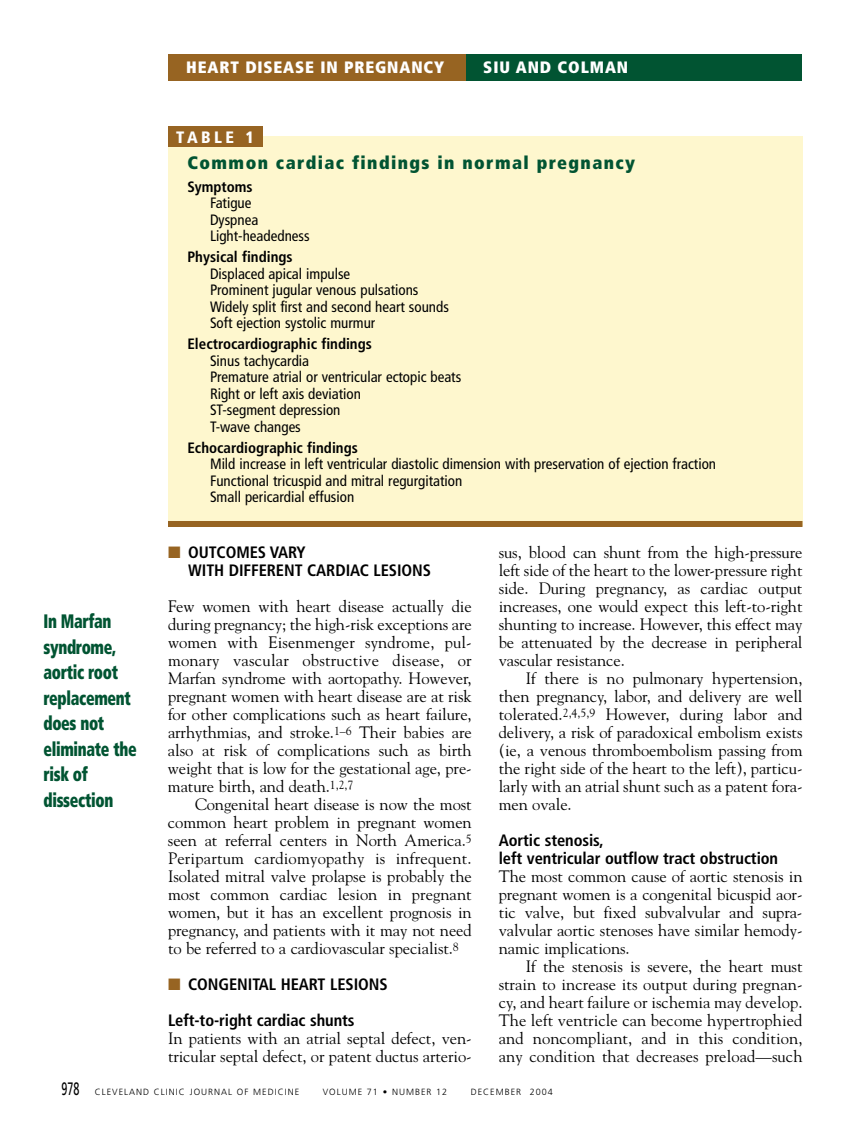
<style>
.page{position:relative;width:864px;height:1134px;background:#fff}
.page>*{position:absolute;margin:0;border:0;box-sizing:border-box;transform-origin:0 0}
.t1{font:900 condensed 19.5px/25.5px "Frutiger";letter-spacing:-.02em;color:#015432;scale:.8 1}
.t2{font:900 condensed 18px "Frutiger";letter-spacing:.08em;color:#015432}
.t3{font:16.5px/18px "Goudy";letter-spacing:-.005em;color:#000;text-align:justify}
.t4{font:700 condensed 16.5px/18px "Frutiger";letter-spacing:-.005em;color:#000}
.t5{font:900 condensed 16.5px "Frutiger";letter-spacing:.05em;color:#fff}
.t6{font:900 condensed 16.5px "Frutiger";letter-spacing:.21em;color:#fff}
.t7{font:condensed 15px/16.5px "Frutiger";color:#000}
.t8{font:700 condensed 15px "Frutiger";color:#000}
.t9{font:300 9px "Frutiger";letter-spacing:.11em;color:#000}
.s1{color:#976422}
.s2{font-weight:400;font-size:18px}
</style>
<div class="page">
<div style="left:465px;top:54px;width:337px;height:27px;background:#015432"></div>
<div style="left:168px;top:54px;width:298px;height:27px;background:#976422"></div>
<div style="left:168px;top:136px;width:634px;height:390px;background:#fef7ce"></div>
<div style="left:168px;top:126px;width:94px;height:21px;background:#976422"></div>
<div style="left:168px;top:521px;width:634px;height:6px;background:#976422"></div>
<p class="t5" style="left:186px;top:61px;width:259px">HEART DISEASE IN PREGNANCY</p>
<p class="t5" style="left:483px;top:61px;width:146px">SIU AND COLMAN</p>
<p class="t6" style="left:176px;top:130px;width:79px">TABLE 1</p>
<p class="t1" style="left:44px;top:610px;width:118px">In Marfan syndrome, aortic root replacement does not eliminate the risk of dissection</p>
<p class="t2" style="left:188px;top:156px;width:449px">Common cardiac findings in normal pregnancy</p>
<p class="t8" style="left:188px;top:181px;width:67px">Symptoms</p>
<p class="t7" style="left:210px;top:196px;width:101px">Fatigue<br>Dyspnea<br>Light-headedness</p>
<p class="t8" style="left:188px;top:251px;width:107px">Physical findings</p>
<p class="t7" style="left:210px;top:267px;width:240px">Displaced apical impulse<br>Prominent jugular venous pulsations Widely split first and second heart sounds Soft ejection systolic murmur</p>
<p class="t8" style="left:188px;top:338px;width:186px">Electrocardiographic findings</p>
<p class="t7" style="left:210px;top:354px;width:253px">Sinus tachycardia<br>Premature atrial or ventricular ectopic beats<br>Right or left axis deviation<br>ST-segment depression<br>T-wave changes</p>
<p class="t8" style="left:188px;top:442px;width:172px">Echocardiographic findings</p>
<p class="t7" style="left:210px;top:457px;width:508px">Mild increase in left ventricular diastolic dimension with preservation of ejection fraction<br>Functional tricuspid and mitral regurgitation<br>Small pericardial effusion</p>
<p class="t4" style="left:188px;top:545px;width:244px;text-indent:-20px"><span class="s1">■</span> OUTCOMES VARY<br>WITH DIFFERENT CARDIAC LESIONS</p>
<p class="t3" style="left:168px;top:599px;width:305px">Few women with heart disease actually die during pregnancy; the high-risk exceptions are women with Eisenmenger syndrome, pul&shy;monary vascular obstructive disease, or Marfan syndrome with aortopathy. However, pregnant women with heart disease are at risk for other complications such as heart failure, arrhythmias, and stroke.<sup>1–6</sup> Their babies are also at risk of complications such as birth weight that is low for the gestational age, pre&shy;mature birth, and death.<sup>1,2,7</sup></p>
<p class="t3" style="left:168px;top:797px;width:305px;text-indent:27px">Congenital heart disease is now the most common heart problem in pregnant women seen at referral centers in North America.<sup>5<br></sup>Peripartum cardiomyopathy is infrequent.<br>Isolated mitral valve prolapse is probably the most common cardiac lesion in pregnant women, but it has an excellent prognosis in pregnancy, and patients with it may not need to be referred to a cardiovascular specialist.<sup>8</sup></p>
<p class="t4" style="left:168px;top:968px;width:221px;line-height:36px"><span class="s1">■</span> CONGENITAL HEART LESIONS<br>Left-to-right cardiac shunts</p>
<p class="t3" style="left:168px;top:1031px;width:305px">In patients with an atrial septal defect, ven&shy;tricular septal defect, or patent ductus arterio-</p>
<p class="t3" style="left:499px;top:545px;width:305px">sus, blood can shunt from the high-pressure left side of the heart to the lower-pressure right side. During pregnancy, as cardiac output increases, one would expect this left-to-right shunting to increase. However, this effect may be attenuated by the decrease in peripheral vascular resistance.</p>
<p class="t3" style="left:499px;top:671px;width:305px;text-indent:27px">If there is no pulmonary hypertension, then pregnancy, labor, and delivery are well tolerated.<sup>2,4,5,9</sup> However, during labor and delivery, a risk of paradoxical embolism exists (ie, a venous thromboembolism passing from the right side of the heart to the left), particu&shy;larly with an atrial shunt such as a patent fora&shy;men ovale.</p>
<p class="t4" style="left:499px;top:833px;width:281px">Aortic stenosis,<br>left ventricular outflow tract obstruction</p>
<p class="t3" style="left:499px;top:869px;width:305px">The most common cause of aortic stenosis in pregnant women is a congenital bicuspid aor&shy;tic valve, but fixed subvalvular and supra&shy;valvular aortic stenoses have similar hemody&shy;namic implications.</p>
<p class="t3" style="left:499px;top:959px;width:305px;text-indent:27px">If the stenosis is severe, the heart must strain to increase its output during pregnan&shy;cy, and heart failure or ischemia may develop.<br>The left ventricle can become hypertrophied and noncompliant, and in this condition, any condition that decreases preload—such</p>
<p class="t9" style="left:62px;top:1088px;width:239px"><span class="s2">978</span> CLEVELAND CLINIC JOURNAL OF MEDICINE</p>
<p class="t9" style="left:323px;top:1088px;width:126px">VOLUME 71 • NUMBER 12</p>
<p class="t9" style="left:471px;top:1088px;width:84px">DECEMBER 2004</p>
</div>
